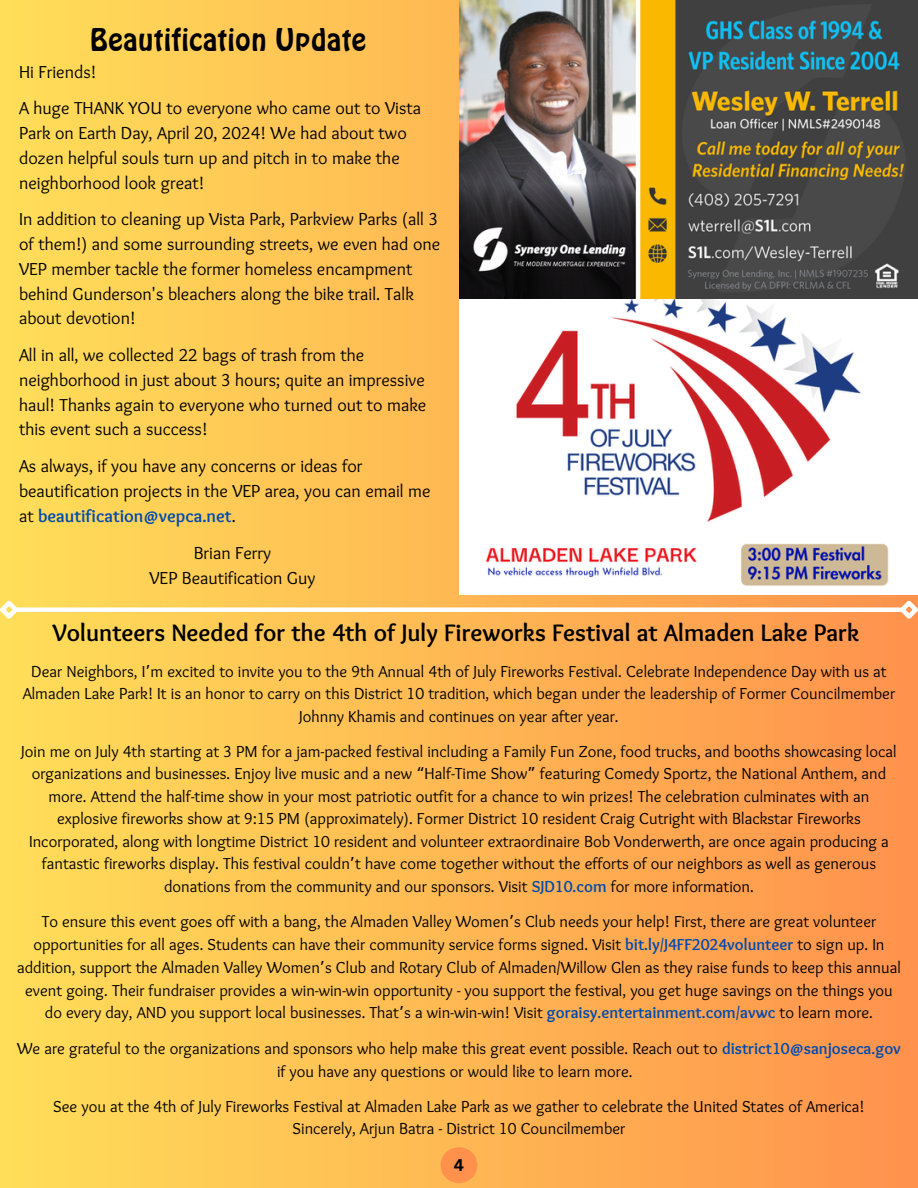
<style>
.page{position:relative;width:918px;height:1188px;background:#fff}
.page>*{position:absolute;margin:0;border:0;box-sizing:border-box;transform-origin:0 0}
.t1{font:30px "Hobo BT";color:#000}
.t2{font:700 24.75px "Sukar";color:#000}
.t3{font:18px/24.8px "Sukar";color:#000}
.t4{font:16.5px/22.5px "Sukar";color:#000;text-align:center}
.t5{font:700 16.5px "Canva Sans";color:#000}
.s1{font-weight:700;color:#004aad}
.s2{font-family:"Noto Sans Gurmukhi"}
</style>
<div class="page">
<div style="left:0;top:0;width:918px;height:1188px;background:linear-gradient(to right,#ffde59,#ff924e)"></div>
<div style="left:15px;top:607px;width:888px;height:5px;background:#fff"></div>
<svg style="left:0;top:597px;width:22px;height:26px"></svg>
<svg style="left:896px;top:597px;width:22px;height:26px"></svg>
<img style="left:459px;top:298px;width:459px;height:296px">
<img style="left:459px;top:0;width:459px;height:298px">
<svg style="left:441px;top:1147px;width:36px;height:36px"></svg>
<p class="t1" style="left:90px;top:21px;width:278px">Beautification Update</p>
<p class="t3" style="left:19px;top:61px;width:79px">Hi Friends!</p>
<p class="t3" style="left:19px;top:97px;width:404px">A huge THANK YOU to everyone who came out to Vista Park on Earth Day, April 20, 2024! We had about two dozen helpful souls turn up and pitch in to make the neighborhood look great!</p>
<p class="t3" style="left:19px;top:208px;width:423px">In addition to cleaning up Vista Park, Parkview Parks (all 3 of them!) and some surrounding streets, we even had one VEP member tackle the former homeless encampment behind Gunderson's bleachers along the bike trail. Talk about devotion!</p>
<p class="t3" style="left:19px;top:344px;width:409px">All in all, we collected 22 bags of trash from the neighborhood in just about 3 hours; quite an impressive haul! Thanks again to everyone who turned out to make this event such a success!</p>
<p class="t3" style="left:19px;top:455px;width:413px">As always, if you have any concerns or ideas for beautification projects in the VEP area, you can email me at <span class="s1">beautification@vepca.net</span>.</p>
<p class="t3" style="left:194px;top:542px;width:79px">Brian Ferry</p>
<p class="t3" style="left:150px;top:567px;width:167px">VEP Beautification Guy</p>
<h2 class="t2" style="left:52px;top:618px;width:808px">Volunteers Needed for the 4th of July Fireworks Festival at Almaden Lake Park</h2>
<p class="t4" style="left:23px;top:661px;width:874px">Dear Neighbors, I<span class="s2">’</span>m excited to invite you to the 9th Annual 4th of July Fireworks Festival. Celebrate Independence Day with us at<br>Almaden Lake Park! It is an honor to carry on this District 10 tradition, which began under the leadership of Former Councilmember<br>Johnny Khamis and continues on year after year.</p>
<p class="t4" style="left:21px;top:741px;width:877px">Join me on July 4th starting at 3 PM for a jam-packed festival including a Family Fun Zone, food trucks, and booths showcasing local organizations and businesses. Enjoy live music and a new <span class="s2">“</span>Half-Time Show<span class="s2">”</span> featuring Comedy Sportz, the National Anthem, and more. Attend the half-time show in your most patriotic outfit for a chance to win prizes! The celebration culminates with an explosive fireworks show at 9:15 PM (approximately). Former District 10 resident Craig Cutright with Blackstar Fireworks Incorporated, along with longtime District 10 resident and volunteer extraordinaire Bob Vonderwerth, are once again producing a fantastic fireworks display. This festival couldn<span class="s2">’</span>t have come together without the efforts of our neighbors as well as generous donations from the community and our sponsors. Visit <span class="s1">SJD10.com</span> for more information.</p>
<p class="t4" style="left:17px;top:912px;width:885px">To ensure this event goes off with a bang, the Almaden Valley Women<span class="s2">’</span>s Club needs your help! First, there are great volunteer opportunities for all ages. Students can have their community service forms signed. Visit <span class="s1">bit.ly/J4FF2024volunteer</span> to sign up. In addition, support the Almaden Valley Women<span class="s2">’</span>s Club and Rotary Club of Almaden/Willow Glen as they raise funds to keep this annual event going. Their fundraiser provides a win-win-win opportunity - you support the festival, you get huge savings on the things you do every day, AND you support local businesses. That<span class="s2">’</span>s a win-win-win! Visit <span class="s1">goraisy.entertainment.com/avwc</span> to learn more.</p>
<p class="t4" style="left:17px;top:1038px;width:885px;line-height:23.1px">We are grateful to the organizations and sponsors who help make this great event possible. Reach out to <span class="s1">district10@sanjoseca.gov </span>if you have any questions or would like to learn more.</p>
<p class="t4" style="left:53px;top:1096px;width:813px">See you at the 4th of July Fireworks Festival at Almaden Lake Park as we gather to celebrate the United States of America!</p>
<p class="t4" style="left:293px;top:1119px;width:334px">Sincerely, Arjun Batra - District 10 Councilmember</p>
<p class="t5" style="left:454px;top:1153px;width:12px">4</p>
</div>
